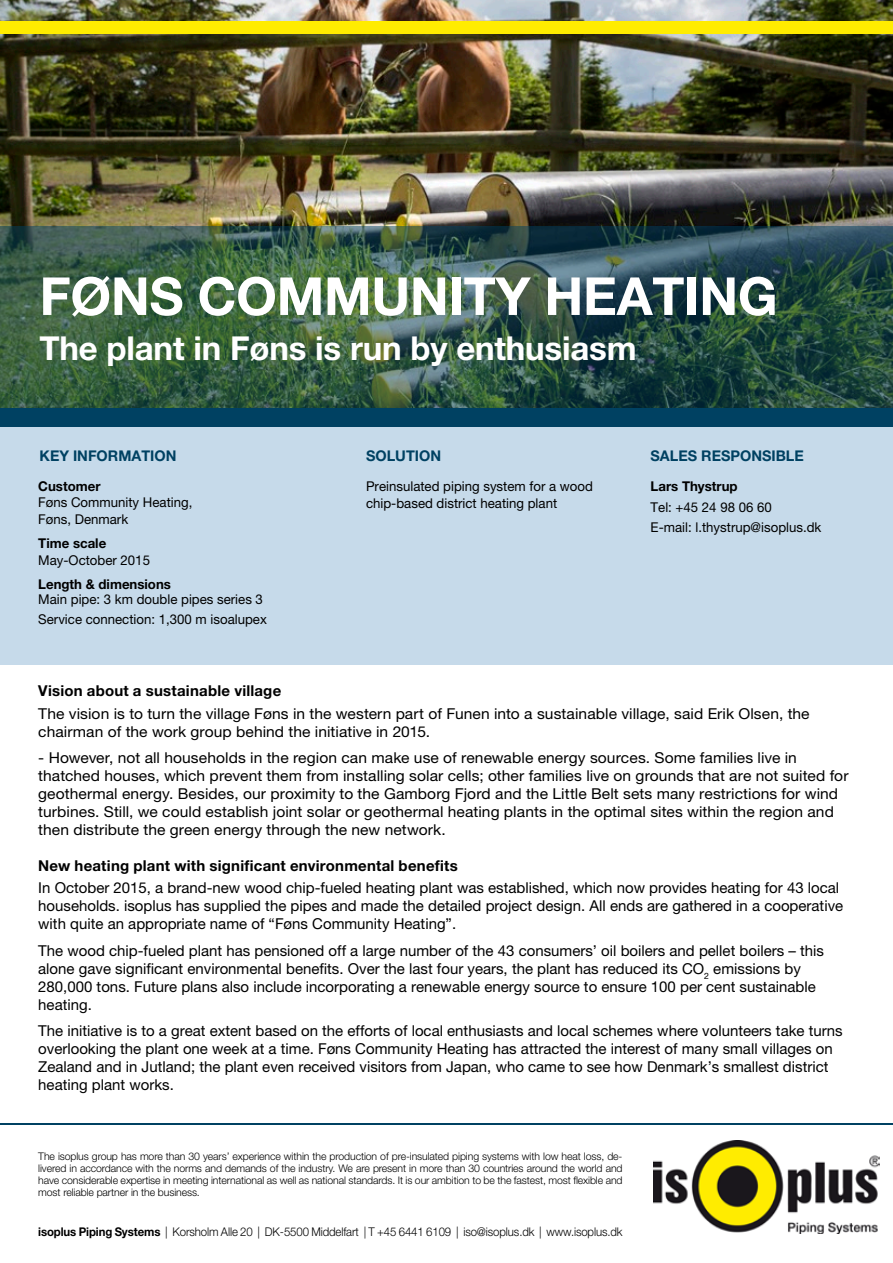
<style>
.page{position:relative;width:893px;height:1263px;background:#fff}
.page>*{position:absolute;margin:0;border:0;box-sizing:border-box;transform-origin:0 0}
.t1{font:700 52.5px "Helvetica Neue LT Pro";letter-spacing:-.005em;color:#fff}
.t2{font:700 33px "Helvetica Neue LT Pro";letter-spacing:-.005em;color:#fff}
.t3{font:15px/18px "Helvetica Neue LT Pro";color:#000}
.t4{font:15px/18px "Helvetica Neue LT Pro";color:#000;scale:1.04 1}
.t5{font:700 15px "Helvetica Neue LT Pro";letter-spacing:.015em;color:#000}
.t6{font:700 14.7px "Helvetica Neue LT Pro";color:#004162}
.t7{font:13.5px/16.2px "Helvetica Neue LT Pro";color:#000}
.t8{font:700 13.5px "Helvetica Neue LT Pro";color:#000}
.t9{font:300 12px "Helvetica Neue LT Pro";letter-spacing:-.01em;color:#000;scale:.95 1}
.t10{font:300 10.5px/12px "Helvetica Neue LT Pro";letter-spacing:-.01em;color:#000;text-align:justify}
.s1{font-weight:700}
</style>
<div class="page">
<img style="left:0;top:0;width:893px;height:226px">
<div style="left:0;top:427px;width:893px;height:237px;background:#c6daea"></div>
<div style="left:0;top:408px;width:893px;height:19px;background:#004162"></div>
<svg style="left:0;top:226px;width:893px;height:182px;background:#335645"></svg>
<hr style="left:0;top:1124px;width:893px;height:1px;background:#004162">
<div style="left:0;top:21px;width:893px;height:13px;background:#ffec00"></div>
<img style="left:654px;top:1141px;width:226px;height:92px">
<h1 class="t1" style="left:40px;top:264px;width:740px">FØNS COMMUNITY HEATING</h1>
<h2 class="t2" style="left:40px;top:328px;width:599px">The plant in Føns is run by enthusiasm</h2>
<p class="t6" style="left:40px;top:446px;width:138px">KEY INFORMATION</p>
<p class="t6" style="left:366px;top:446px;width:77px">SOLUTION</p>
<p class="t6" style="left:651px;top:446px;width:155px">SALES RESPONSIBLE</p>
<p class="t8" style="left:38px;top:478px;width:64px">Customer</p>
<p class="t7" style="left:38px;top:494px;width:156px">Føns Community Heating,<br>Føns, Denmark</p>
<p class="t8" style="left:38px;top:535px;width:70px">Time scale</p>
<p class="t7" style="left:38px;top:551px;width:113px">May-October 2015</p>
<p class="t8" style="left:38px;top:576px;width:134px">Length &amp; dimensions</p>
<p class="t7" style="left:38px;top:590px;width:230px;line-height:19.2px">Main pipe: 3 km double pipes series 3<br>Service connection: 1,300 m isoalupex</p>
<p class="t7" style="left:366px;top:478px;width:228px">Preinsulated piping system for a wood chip-based district heating plant</p>
<p class="t8" style="left:651px;top:478px;width:88px">Lars Thystrup</p>
<p class="t7" style="left:651px;top:496px;width:172px;line-height:20.4px">Tel: +45 24 98 06 60<br>E-mail: l.thystrup@isoplus.dk</p>
<p class="t5" style="left:38px;top:682px;width:245px">Vision about a sustainable village</p>
<p class="t4" style="left:38px;top:704px;width:743px">The vision is to turn the village Føns in the western part of Funen into a sustainable village, said Erik Olsen, the chairman of the work group behind the initiative in 2015.</p>
<p class="t4" style="left:38px;top:749px;width:781px">- However, not all households in the region can make use of renewable energy sources. Some families live in thatched houses, which prevent them from installing solar cells; other families live on grounds that are not suited for geothermal energy. Besides, our proximity to the Gamborg Fjord and the Little Belt sets many restrictions for wind turbines. Still, we could establish joint solar or geothermal heating plants in the optimal sites within the region and then distribute the green energy through the new network.</p>
<p class="t5" style="left:38px;top:856px;width:421px">New heating plant with significant environmental benefits</p>
<p class="t3" style="left:38px;top:879px;width:806px">In October 2015, a brand-new wood chip-fueled heating plant was established, which now provides heating for 43 local households. isoplus has supplied the pipes and made the detailed project design. All ends are gathered in a cooperative with quite an appropriate name of “Føns Community Heating”.</p>
<p class="t3" style="left:38px;top:941px;width:787px">The wood chip-fueled plant has pensioned off a large number of the 43 consumers’ oil boilers and pellet boilers – this alone gave significant environmental benefits. Over the last four years, the plant has reduced its CO<sub>2</sub> emissions by 280,000 tons. Future plans also include incorporating a renewable energy source to ensure 100 per cent sustainable heating.</p>
<p class="t3" style="left:38px;top:1022px;width:806px">The initiative is to a great extent based on the efforts of local enthusiasts and local schemes where volunteers take turns overlooking the plant one week at a time. Føns Community Heating has attracted the interest of many small villages on Zealand and in Jutland; the plant even received visitors from Japan, who came to see how Denmark’s smallest district heating plant works.</p>
<p class="t10" style="left:38px;top:1150px;width:586px">The isoplus group has more than 30 years’ experience within the production of pre-insulated piping systems with low heat loss, de&shy;livered in accordance with the norms and demands of the industry. We are present in more than 30 countries around the world and have considerable expertise in meeting international as well as national standards. It is our ambition to be the fastest, most flexible and most reliable partner in the business.</p>
<p class="t9" style="left:38px;top:1224px;width:617px"><span class="s1">isoplus Piping Systems</span> | Korsholm Alle 20 | DK-5500 Middelfart | T +45 6441 6109 | iso@isoplus.dk | www.isoplus.dk</p>
</div>
